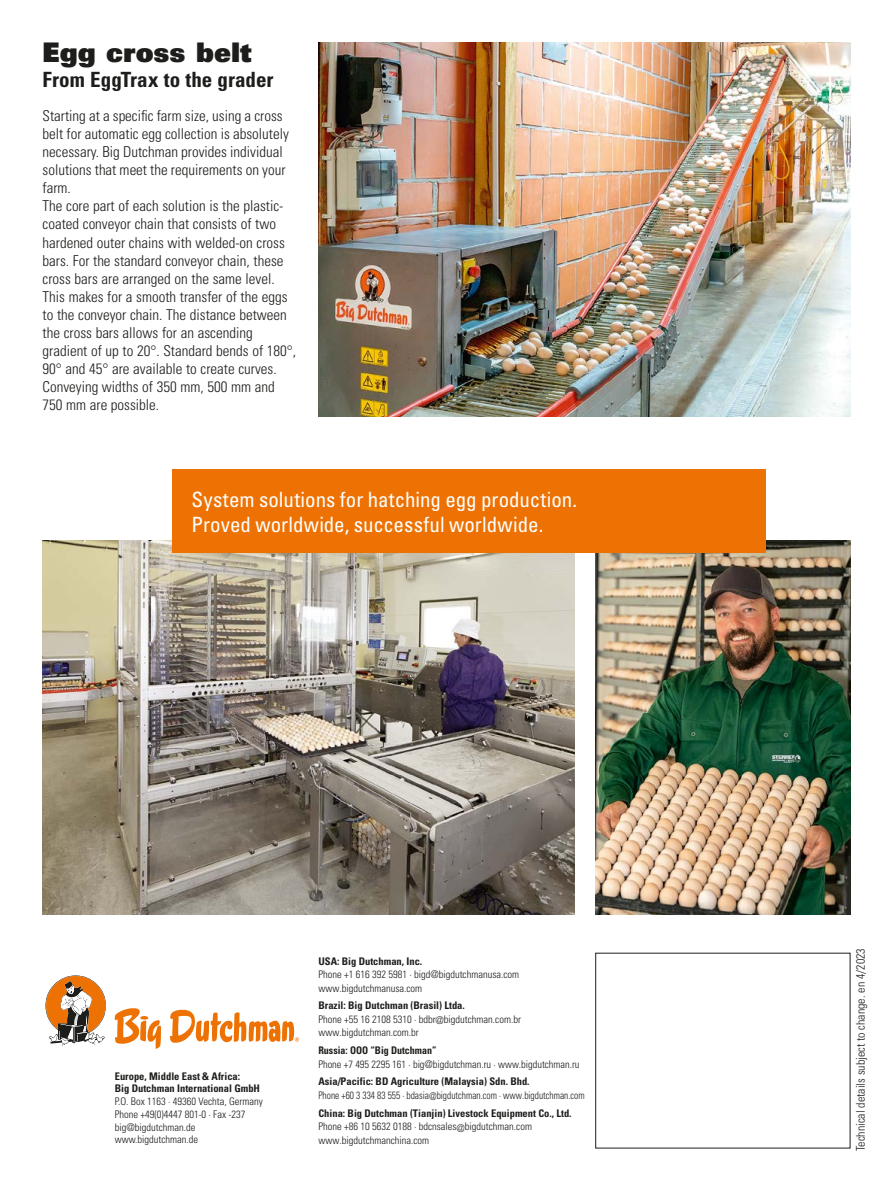
<style>
.page{position:relative;width:893px;height:1191px;background:#fff}
.page>*{position:absolute;margin:0;border:0;box-sizing:border-box;transform-origin:0 0}
.t1{font:27px "Univers LT Std X Black";letter-spacing:.005em;color:#1d1d1b}
.t2{font:condensed 21px/25.2px "Univers LT Std";color:#fff}
.t3{font:700 condensed 21px "Univers LT Std";letter-spacing:.005em;color:#1d1d1b}
.t4{font:300 condensed 15px/18px "Univers LT Std";color:#1d1d1b}
.t5{font:300 condensed 12px "Univers LT Std";color:#1d1d1b}
.t6{font:300 condensed 10.5px/13.5px "Univers LT Std";color:#1d1d1b}
.t7{font:700 condensed 10.5px/12.8px "Univers LT Std";color:#1d1d1b}
.t8{font:300 condensed 10.5px "Univers LT Std";color:#1d1d1b;scale:.9 1}
.t9{font:700 condensed 10.5px "Univers LT Std";color:#1d1d1b;scale:.95 1}
</style>
<div class="page">
<img style="left:319px;top:43px;width:531px;height:374px">
<img style="left:43px;top:540px;width:531px;height:374px">
<img style="left:595px;top:540px;width:255px;height:374px">
<div style="left:172px;top:469px;width:593px;height:84px;background:#ee7203"></div>
<svg style="left:115px;top:1008px;width:46px;height:40px"></svg>
<svg style="left:170px;top:1009px;width:129px;height:33px"></svg>
<svg style="left:46px;top:975px;width:60px;height:70px"></svg>
<h1 class="t1" style="left:43px;top:35px;width:211px">Egg cross belt</h1>
<h2 class="t3" style="left:43px;top:67px;width:233px">From EggTrax to the grader</h2>
<p class="t4" style="left:43px;top:107px;width:255px">Starting at a specific farm size, using a cross belt for automatic egg collection is absolutely necessary. Big Dutchman provides individual solutions that meet the requirements on your farm.<br>The core part of each solution is the plastic&shy;coated conveyor chain that consists of two hardened outer chains with welded-on cross bars. For the standard conveyor chain, these cross bars are arranged on the same level.<br>This makes for a smooth transfer of the eggs to the conveyor chain. The distance between the cross bars allows for an ascending gradient of up to 20°. Standard bends of 180°, 90° and 45° are available to create curves.<br>Conveying widths of 350 mm, 500 mm and 750 mm are possible.</p>
<h2 class="t2" style="left:191px;top:486px;width:387px">System solutions for hatching egg production.<br>Proved worldwide, successful worldwide.</h2>
<p class="t7" style="left:115px;top:1069px;width:147px">Europe, Middle East &amp; Africa:<br>Big Dutchman International GmbH</p>
<p class="t6" style="left:115px;top:1095px;width:150px;line-height:12.8px">P.O. Box 1163 · 49360 Vechta, Germany<br>Phone +49(0)4447 801-0 · Fax -237 big@bigdutchman.de www.bigdutchman.de</p>
<p class="t7" style="left:318px;top:954px;width:105px">USA: Big Dutchman, Inc.</p>
<p class="t6" style="left:318px;top:967px;width:202px">Phone +1 616 392 5981 · bigd@bigdutchmanusa.com www.bigdutchmanusa.com</p>
<p class="t7" style="left:318px;top:999px;width:148px">Brazil: Big Dutchman (Brasil) Ltda.</p>
<p class="t6" style="left:318px;top:1012px;width:204px">Phone +55 16 2108 5310 · bdbr@bigdutchman.com.br www.bigdutchman.com.br</p>
<p class="t9" style="left:318px;top:1044px;width:126px">Russia: OOO “Big Dutchman”</p>
<p class="t6" style="left:318px;top:1057px;width:263px">Phone +7 495 2295 161 · big@bigdutchman.ru · www.bigdutchman.ru</p>
<p class="t7" style="left:318px;top:1075px;width:213px">Asia/Pacific: BD Agriculture (Malaysia) Sdn. Bhd.</p>
<p class="t8" style="left:318px;top:1089px;width:297px">Phone +60 3 334 83 555 · bdasia@bigdutchman.com · www.bigdutchman.com</p>
<p class="t7" style="left:318px;top:1106px;width:255px">China: Big Dutchman (Tianjin) Livestock Equipment Co., Ltd.</p>
<p class="t6" style="left:318px;top:1119px;width:215px">Phone +86 10 5632 0188 · bdcnsales@bigdutchman.com www.bigdutchmanchina.com</p>
<p class="t5" style="left:853px;top:1151px;width:204px;rotate:-90deg">Technical details subject to change. en 4/2023</p>
</div>
